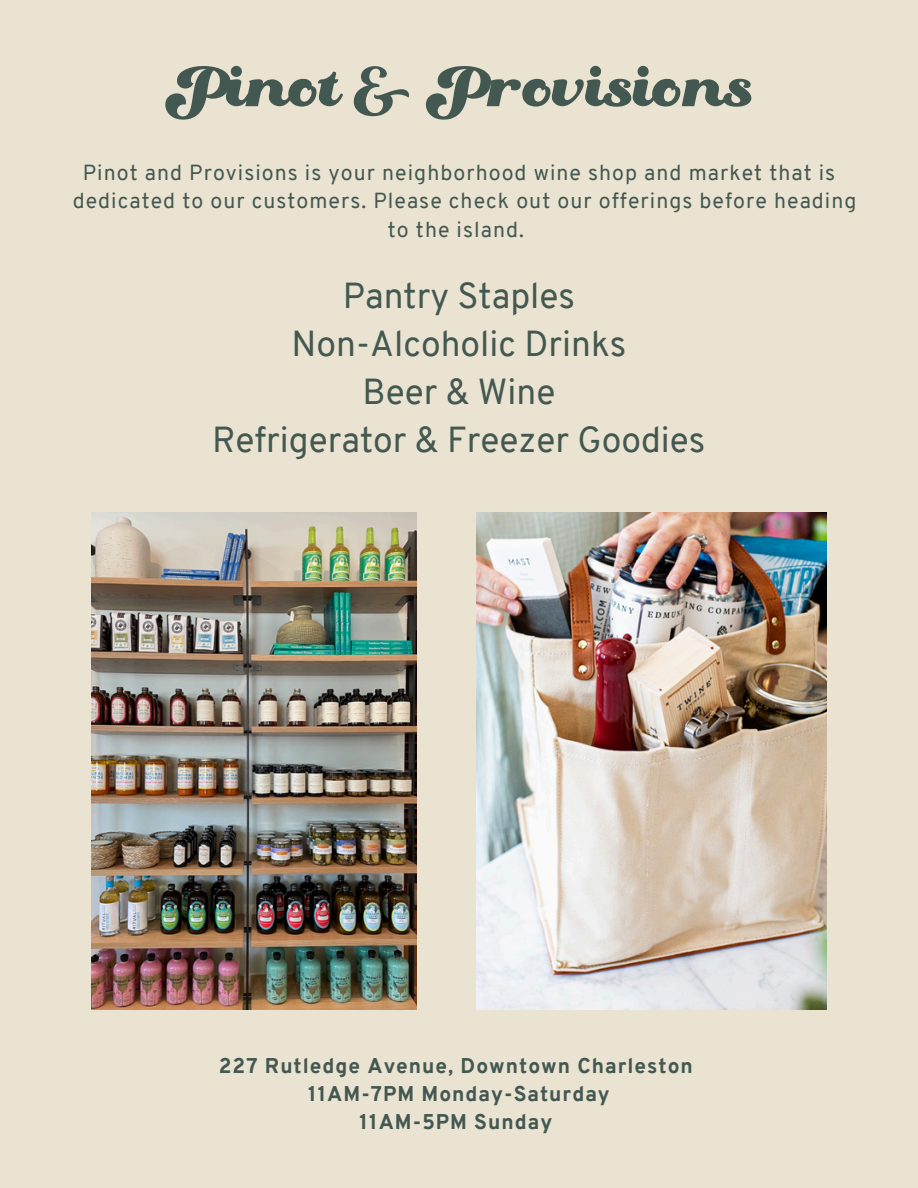
<style>
.page{position:relative;width:918px;height:1188px;background:#eae3d2}
.page>*{position:absolute;margin:0;border:0;box-sizing:border-box;transform-origin:0 0}
.t1{font:53.7px "Oaklash";color:#435850}
.t2{font:35.25px/48px "Overpass";color:#435850;text-align:center}
.t3{font:21.3px "Overpass";letter-spacing:.05em;color:#435850}
.t4{font:800 20.85px/28.2px "Overpass";letter-spacing:.05em;color:#435850;text-align:center}
</style>
<div class="page">
<img style="left:476px;top:512px;width:350px;height:497px">
<img style="left:92px;top:512px;width:325px;height:498px">
<h2 class="t1" style="left:165px;top:66px;width:589px">Pinot &amp; Provisions</h2>
<p class="t3" style="left:83px;top:164px;width:754px">Pinot and Provisions is your neighborhood wine shop and market that is</p>
<p class="t3" style="left:73px;top:192px;width:785px">dedicated to our customers. Please check out our offerings before heading</p>
<p class="t3" style="left:388px;top:221px;width:137px">to the island.</p>
<h3 class="t2" style="left:212px;top:275px;width:495px">Pantry Staples<br>Non-Alcoholic Drinks<br>Beer &amp; Wine<br>Refrigerator &amp; Freezer Goodies</h3>
<p class="t4" style="left:219px;top:1054px;width:475px">227 Rutledge Avenue, Downtown Charleston<br>11AM-7PM Monday-Saturday<br>11AM-5PM Sunday</p>
</div>
